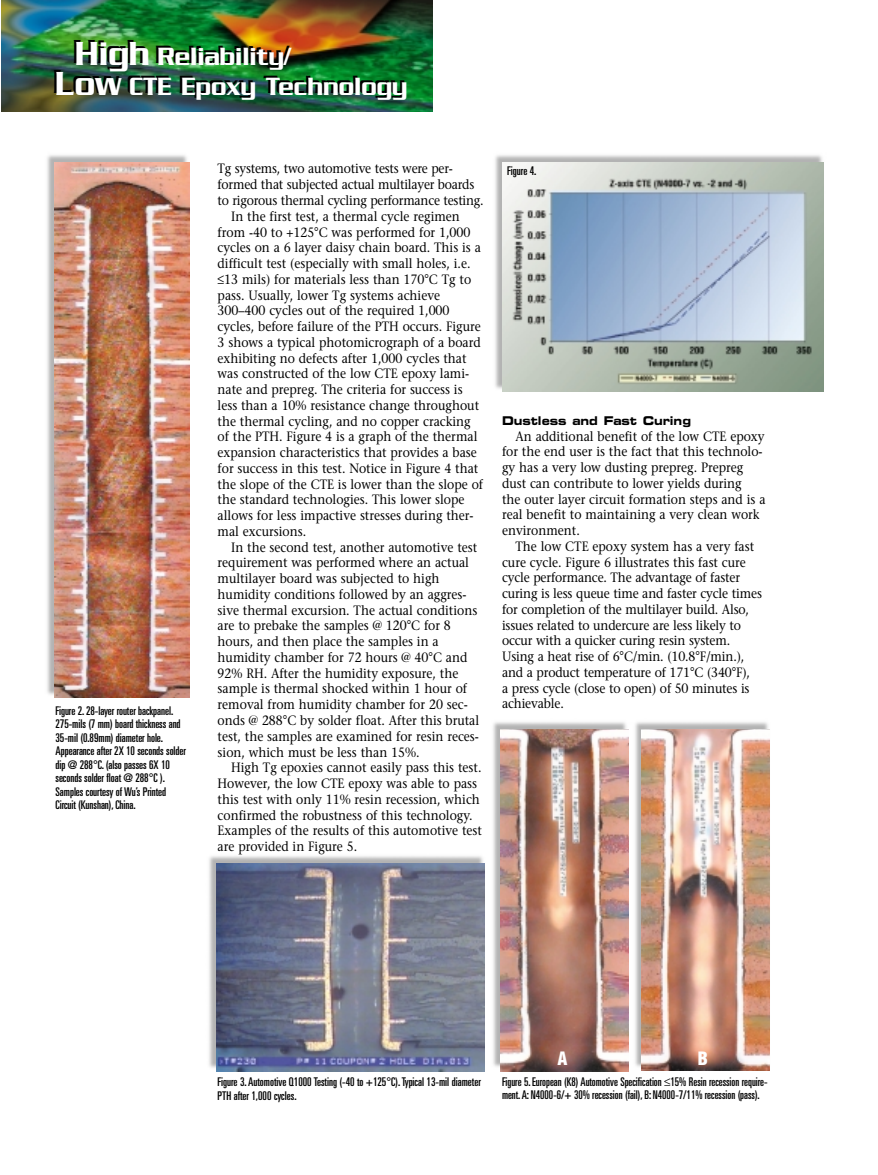
<style>
.page{position:relative;width:878px;height:1175px;background:#fff}
.page>*{position:absolute;margin:0;border:0;box-sizing:border-box;transform-origin:0 0}
.t1{font:500 27px/30px "Serpentine";color:#fff;scale:.9 1}
.t2{font:900 condensed 18px "Helvetica";color:#fff}
.t3{font:13.5px/15.8px "Stone Serif";color:#000;scale:.9 1}
.t4{font:ultra-condensed 12px/13.5px "Univers";letter-spacing:-.005em;color:#000}
.t5{font:700 expanded 12px "Square 721 BT";color:#000;scale:.9 1}
.s1{font-size:36px}
</style>
<div class="page">
<img style="left:493px;top:722px;width:277px;height:349px">
<img style="left:209px;top:856px;width:274px;height:212px">
<img style="left:495px;top:155px;width:327px;height:234px">
<img style="left:47px;top:155px;width:143px;height:543px">
<img style="left:54px;top:162px;width:135px;height:535px">
<img style="left:216px;top:863px;width:269px;height:208px">
<img style="left:502px;top:162px;width:322px;height:230px">
<img style="left:500px;top:729px;width:128px;height:342px">
<img style="left:641px;top:729px;width:129px;height:341px">
<img style="left:2px;top:0;width:430px;height:111px">
<h1 class="t1" style="left:56px;top:44px;width:393px;text-indent:19px"><span class="s1">High</span> Reliability/<br><span class="s1">Low</span> CTE Epoxy Technology</h1>
<p class="t4" style="left:55px;top:705px;width:132px">Figure 2. 28-layer router backpanel.<br>275-mils (7 mm) board thickness and<br>35-mil (0.89mm) diameter hole.<br>Appearance after 2X 10 seconds solder dip @ 288°C. (also passes 6X 10 seconds solder float @ 288°C ).<br>Samples courtesy of Wu’s Printed<br>Circuit (Kunshan), China.</p>
<p class="t3" style="left:218px;top:162px;width:263px">Tg systems, two automotive tests were per-</p>
<p class="t3" style="left:218px;top:178px;width:287px">formed that subjected actual multilayer boards</p>
<p class="t3" style="left:218px;top:194px;width:297px">to rigorous thermal cycling performance testing.</p>
<p class="t3" style="left:231px;top:210px;width:256px">In the first test, a thermal cycle regimen</p>
<p class="t3" style="left:218px;top:225px;width:282px">from -40 to +125°C was performed for 1,000</p>
<p class="t3" style="left:218px;top:241px;width:294px">cycles on a 6 layer daisy chain board. This is a</p>
<p class="t3" style="left:218px;top:257px;width:282px">difficult test (especially with small holes, i.e.</p>
<p class="t3" style="left:218px;top:273px;width:283px">≤13 mils) for materials less than 170°C Tg to</p>
<p class="t3" style="left:217px;top:288px;width:249px">pass. Usually, lower Tg systems achieve</p>
<p class="t3" style="left:217px;top:304px;width:259px">300–400 cycles out of the required 1,000</p>
<p class="t3" style="left:217px;top:320px;width:294px">cycles, before failure of the PTH occurs. Figure</p>
<p class="t3" style="left:217px;top:336px;width:294px">3 shows a typical photomicrograph of a board</p>
<p class="t3" style="left:217px;top:351px;width:278px">exhibiting no defects after 1,000 cycles that</p>
<p class="t3" style="left:217px;top:367px;width:281px">was constructed of the low CTE epoxy lami-</p>
<p class="t3" style="left:217px;top:383px;width:274px">nate and prepreg. The criteria for success is</p>
<p class="t3" style="left:217px;top:399px;width:292px">less than a 10% resistance change throughout</p>
<p class="t3" style="left:217px;top:414px;width:283px">the thermal cycling, and no copper cracking</p>
<p class="t3" style="left:217px;top:430px;width:290px">of the PTH. Figure 4 is a graph of the thermal</p>
<p class="t3" style="left:217px;top:446px;width:289px">expansion characteristics that provides a base</p>
<p class="t3" style="left:217px;top:462px;width:291px">for success in this test. Notice in Figure 4 that</p>
<p class="t3" style="left:217px;top:477px;width:296px">the slope of the CTE is lower than the slope of</p>
<p class="t3" style="left:217px;top:493px;width:276px">the standard technologies. This lower slope</p>
<p class="t3" style="left:217px;top:509px;width:286px">allows for less impactive stresses during ther-</p>
<p class="t3" style="left:217px;top:525px;width:100px">mal excursions.</p>
<p class="t3" style="left:231px;top:540px;width:275px">In the second test, another automotive test</p>
<p class="t3" style="left:217px;top:556px;width:281px">requirement was performed where an actual</p>
<p class="t3" style="left:217px;top:572px;width:248px">multilayer board was subjected to high</p>
<p class="t3" style="left:217px;top:588px;width:278px">humidity conditions followed by an aggres-</p>
<p class="t3" style="left:217px;top:603px;width:290px">sive thermal excursion. The actual conditions</p>
<p class="t3" style="left:217px;top:619px;width:261px">are to prebake the samples @ 120°C for 8</p>
<p class="t3" style="left:217px;top:635px;width:247px">hours, and then place the samples in a</p>
<p class="t3" style="left:217px;top:651px;width:279px">humidity chamber for 72 hours @ 40°C and</p>
<p class="t3" style="left:218px;top:666px;width:269px">92% RH. After the humidity exposure, the</p>
<p class="t3" style="left:218px;top:682px;width:279px">sample is thermal shocked within 1 hour of</p>
<p class="t3" style="left:218px;top:698px;width:279px">removal from humidity chamber for 20 sec-</p>
<p class="t3" style="left:218px;top:714px;width:292px">onds @ 288°C by solder float. After this brutal</p>
<p class="t3" style="left:218px;top:729px;width:292px">test, the samples are examined for resin reces-</p>
<p class="t3" style="left:218px;top:745px;width:226px">sion, which must be less than 15%.</p>
<p class="t3" style="left:231px;top:761px;width:280px">High Tg epoxies cannot easily pass this test.</p>
<p class="t3" style="left:218px;top:777px;width:290px">However, the low CTE epoxy was able to pass</p>
<p class="t3" style="left:218px;top:792px;width:293px">this test with only 11% resin recession, which</p>
<p class="t3" style="left:218px;top:808px;width:285px">confirmed the robustness of this technology.</p>
<p class="t3" style="left:218px;top:824px;width:295px">Examples of the results of this automotive test</p>
<p class="t3" style="left:218px;top:840px;width:157px">are provided in Figure 5.</p>
<p class="t4" style="left:507px;top:165px;width:31px">Figure 4.</p>
<p class="t5" style="left:502px;top:416px;width:211px">Dustless and Fast Curing</p>
<p class="t3" style="left:502px;top:429px;width:294px;text-indent:13px">An additional benefit of the low CTE epoxy for the end user is the fact that this technolo&shy;gy has a very low dusting prepreg. Prepreg dust can contribute to lower yields during<br>the outer layer circuit formation steps and is a real benefit to maintaining a very clean work environment.</p>
<p class="t3" style="left:502px;top:540px;width:290px;text-indent:13px">The low CTE epoxy system has a very fast cure cycle. Figure 6 illustrates this fast cure cycle performance. The advantage of faster curing is less queue time and faster cycle times for completion of the multilayer build. Also, issues related to undercure are less likely to occur with a quicker curing resin system.<br>Using a heat rise of 6°C/min. (10.8°F/min.), and a product temperature of 171°C (340°F),<br>a press cycle (close to open) of 50 minutes is achievable.</p>
<p class="t4" style="left:217px;top:1076px;width:265px">Figure 3. Automotive Q1000 Testing (-40 to +125°C). Typical 13-mil diameter<br>PTH after 1,000 cycles.</p>
<h2 class="t2" style="left:557px;top:1051px;width:12px">A</h2>
<h2 class="t2" style="left:697px;top:1051px;width:12px">B</h2>
<p class="t4" style="left:502px;top:1075px;width:267px">Figure 5. European (K8) Automotive Specification ≤15% Resin recession require&shy;ment. A: N4000-6/+ 30% recession (fail), B: N4000-7/11% recession (pass).</p>
</div>
